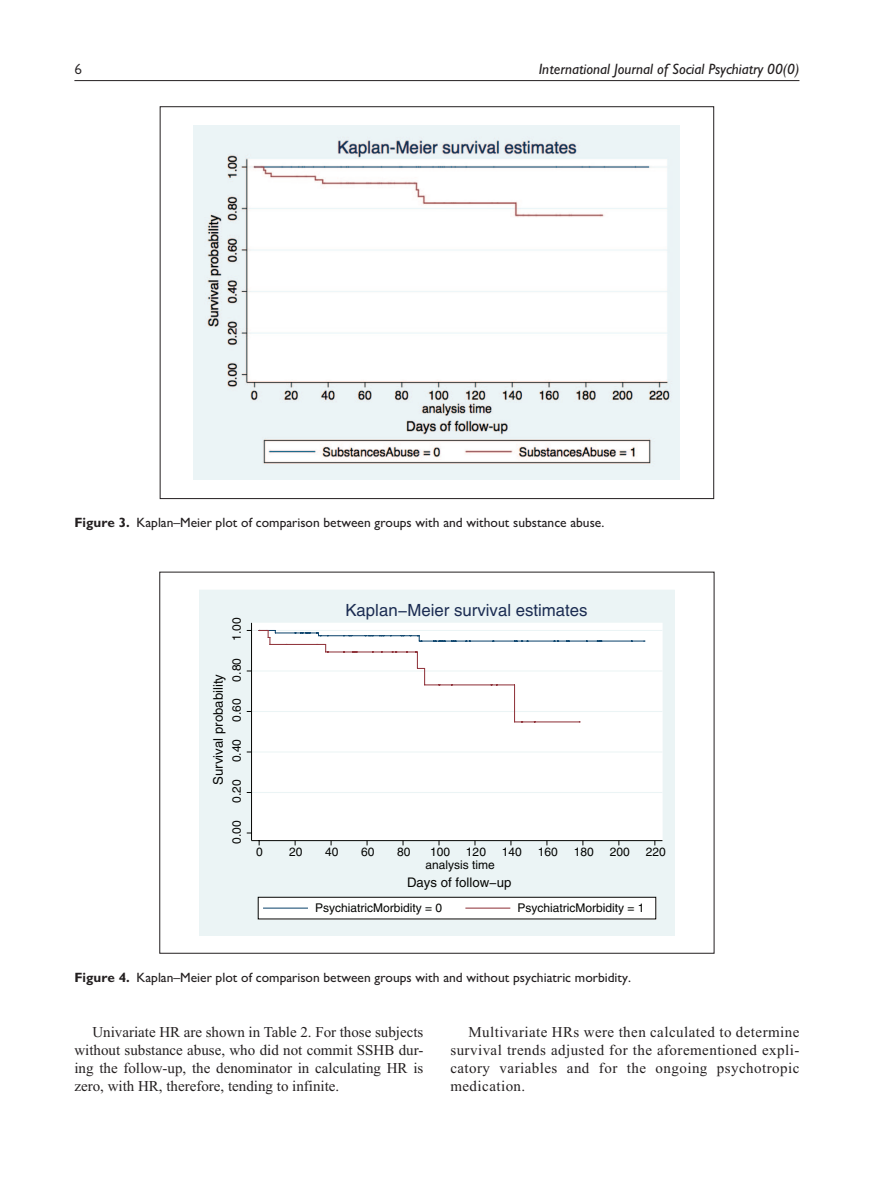
<style>
.page{position:relative;width:893px;height:1191px;background:#fff}
.page>*{position:absolute;margin:0;border:0;box-sizing:border-box;transform-origin:0 0}
.t1{font:16.8px "Helvetica LT Std";color:#1b2c52}
.t2{font:15px/18px "Times New Roman";letter-spacing:.015em;color:#231f20;text-align:justify}
.t3{font:italic 500 15px "Gill Sans MT Pro";color:#231f20}
.t4{font:15px "Gill Sans MT Pro";color:#231f20}
.t5{font:500 13.5px "Gill Sans MT Pro";color:#231f20}
.t6{font:13.2px "Helvetica LT Std";color:#040503}
.t7{font:12px "Helvetica LT Std";color:#040503}
.s1{font-weight:700}
</style>
<div class="page">
<hr style="left:74px;top:80px;width:725px;height:1px;background:#231f20">
<img style="left:194px;top:126px;width:486px;height:353px">
<div style="left:199px;top:590px;width:476px;height:345px;background:#ebf4f5"></div>
<div style="left:252px;top:623px;width:410px;height:217px;background:#fff"></div>
<hr style="left:252px;top:630px;width:410px;height:1px;background:#ebf4f5">
<hr style="left:252px;top:670px;width:410px;height:1px;background:#ebf4f5">
<hr style="left:252px;top:711px;width:410px;height:1px;background:#ebf4f5">
<hr style="left:252px;top:751px;width:410px;height:1px;background:#ebf4f5">
<hr style="left:252px;top:792px;width:410px;height:1px;background:#ebf4f5">
<svg style="left:631px;top:640px;width:14px;height:1px"></svg>
<hr style="left:601px;top:640px;width:30px;height:1px;background:#10476f">
<hr style="left:534px;top:721px;width:45px;height:1px;background:#90343b">
<svg style="left:515px;top:721px;width:19px;height:1px"></svg>
<hr style="left:514px;top:685px;width:1px;height:37px;background:#90343b">
<svg style="left:259px;top:630px;width:343px;height:55px"></svg>
<hr style="left:251px;top:623px;width:1px;height:217px;background:#040503">
<hr style="left:252px;top:840px;width:410px;height:1px;background:#040503">
<div style="left:258px;top:897px;width:398px;height:22px;background:#fff"></div>
<div style="left:258px;top:897px;width:398px;height:22px;border:1px solid #040503"></div>
<hr style="left:263px;top:907px;width:45px;height:1px;background:#10476f">
<hr style="left:465px;top:907px;width:45px;height:1px;background:#90343b">
<p class="t4" style="left:74px;top:60px;width:9px">6</p>
<p class="t3" style="left:539px;top:60px;width:262px">International Journal of Social Psychiatry 00(0)</p>
<p class="t5" style="left:74px;top:514px;width:531px"><span class="s1">Figure 3.</span> Kaplan–Meier plot of comparison between groups with and without substance abuse.</p>
<p class="t7" style="left:230px;top:641px;width:25px;rotate:-90deg">1.00</p>
<p class="t7" style="left:230px;top:681px;width:25px;rotate:-90deg">0.80</p>
<p class="t6" style="left:210px;top:784px;width:112px;rotate:-90deg">Survival probability</p>
<p class="t7" style="left:230px;top:722px;width:25px;rotate:-90deg">0.60</p>
<p class="t7" style="left:230px;top:762px;width:25px;rotate:-90deg">0.40</p>
<p class="t7" style="left:230px;top:803px;width:25px;rotate:-90deg">0.20</p>
<p class="t7" style="left:230px;top:843px;width:25px;rotate:-90deg">0.00</p>
<p class="t1" style="left:345px;top:600px;width:244px">Kaplan−Meier survival estimates</p>
<p class="t7" style="left:256px;top:845px;width:8px">0</p>
<p class="t7" style="left:289px;top:845px;width:15px">20</p>
<p class="t7" style="left:325px;top:845px;width:15px">40</p>
<p class="t7" style="left:361px;top:845px;width:15px">60</p>
<p class="t7" style="left:397px;top:845px;width:15px">80</p>
<p class="t7" style="left:430px;top:845px;width:22px">100</p>
<p class="t7" style="left:466px;top:845px;width:22px">120</p>
<p class="t7" style="left:502px;top:845px;width:22px">140</p>
<p class="t7" style="left:538px;top:845px;width:22px">160</p>
<p class="t7" style="left:574px;top:845px;width:22px">180</p>
<p class="t7" style="left:610px;top:845px;width:22px">200</p>
<p class="t7" style="left:646px;top:845px;width:22px">220</p>
<p class="t7" style="left:425px;top:858px;width:71px">analysis time</p>
<p class="t7" style="left:315px;top:901px;width:129px">PsychiatricMorbidity = 0</p>
<p class="t7" style="left:517px;top:901px;width:129px">PsychiatricMorbidity = 1</p>
<p class="t6" style="left:407px;top:874px;width:106px">Days of follow−up</p>
<p class="t5" style="left:74px;top:969px;width:558px"><span class="s1">Figure 4.</span> Kaplan–Meier plot of comparison between groups with and without psychiatric morbidity.</p>
<p class="t2" style="left:74px;top:1022px;width:351px;text-indent:18px">Univariate HR are shown in Table 2. For those subjects without substance abuse, who did not commit SSHB dur&shy;ing the follow-up, the denominator in calculating HR is zero, with HR, therefore, tending to infinite.</p>
<p class="t2" style="left:450px;top:1022px;width:351px;text-indent:18px">Multivariate HRs were then calculated to determine survival trends adjusted for the aforementioned expli&shy;catory variables and for the ongoing psychotropic medication.</p>
</div>
